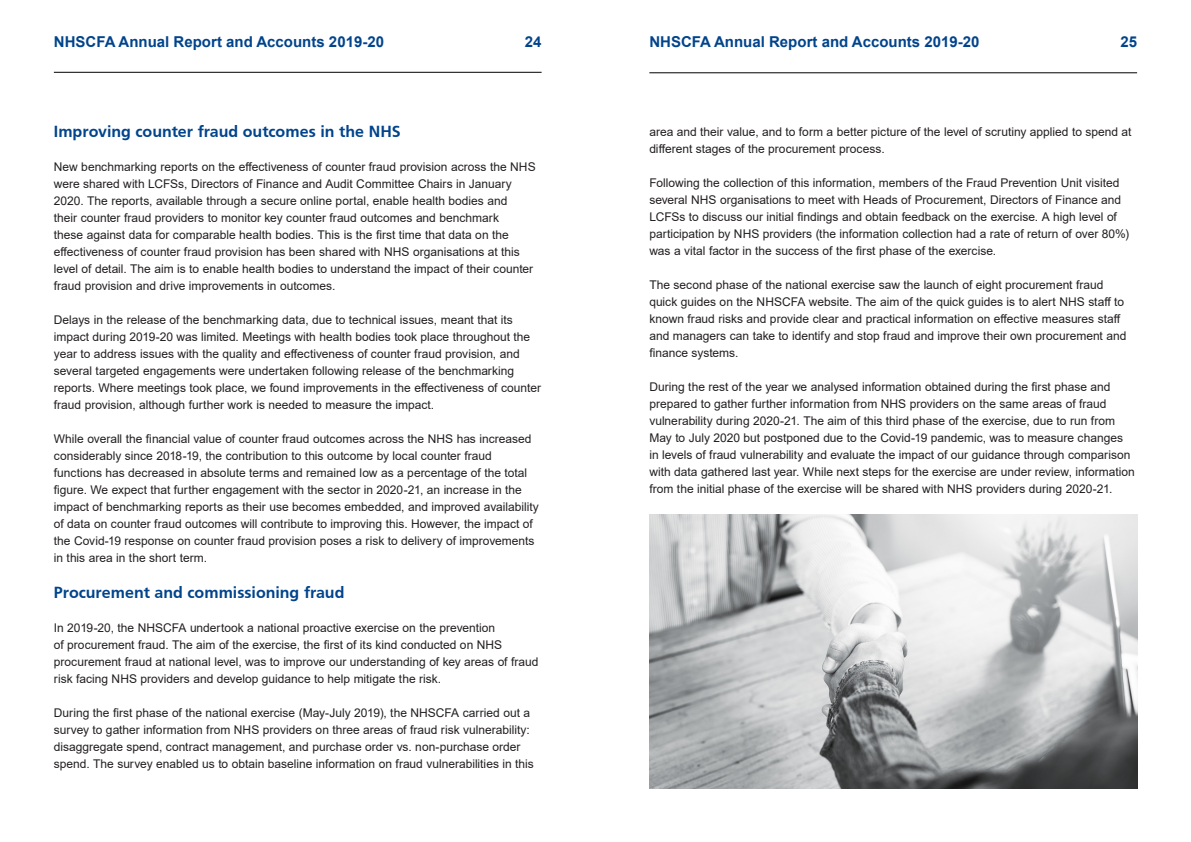
<style>
.page{position:relative;width:1191px;height:842px;background:#fff}
.page>*{position:absolute;margin:0;border:0;box-sizing:border-box;transform-origin:0 0}
.t1{font:700 16px "Frutiger";color:#01448c}
.t2{font:700 15px "Arial";color:#01448c}
.t3{font:12px/17px "Arial";color:#231f20}
</style>
<div class="page">
<hr style="left:54px;top:72px;width:487px;height:1px;background:#000">
<hr style="left:649px;top:72px;width:488px;height:1px;background:#000">
<img style="left:649px;top:514px;width:488px;height:274px">
<p class="t2" style="left:54px;top:31px;width:332px">NHSCFA Annual Report and Accounts 2019-20</p>
<p class="t2" style="left:525px;top:31px;width:18px">24</p>
<p class="t2" style="left:649px;top:31px;width:332px">NHSCFA Annual Report and Accounts 2019-20</p>
<p class="t2" style="left:1120px;top:31px;width:18px">25</p>
<p class="t1" style="left:54px;top:122px;width:348px">Improving counter fraud outcomes in the NHS</p>
<p class="t3" style="left:54px;top:158px;width:483px">New benchmarking reports on the effectiveness of counter fraud provision across the NHS were shared with LCFSs, Directors of Finance and Audit Committee Chairs in January 2020. The reports, available through a secure online portal, enable health bodies and<br>their counter fraud providers to monitor key counter fraud outcomes and benchmark<br>these against data for comparable health bodies. This is the first time that data on the effectiveness of counter fraud provision has been shared with NHS organisations at this level of detail. The aim is to enable health bodies to understand the impact of their counter fraud provision and drive improvements in outcomes.</p>
<p class="t3" style="left:54px;top:311px;width:488px">Delays in the release of the benchmarking data, due to technical issues, meant that its impact during 2019-20 was limited. Meetings with health bodies took place throughout the year to address issues with the quality and effectiveness of counter fraud provision, and several targeted engagements were undertaken following release of the benchmarking reports. Where meetings took place, we found improvements in the effectiveness of counter fraud provision, although further work is needed to measure the impact.</p>
<p class="t3" style="left:54px;top:430px;width:486px">While overall the financial value of counter fraud outcomes across the NHS has increased considerably since 2018-19, the contribution to this outcome by local counter fraud functions has decreased in absolute terms and remained low as a percentage of the total figure. We expect that further engagement with the sector in 2020-21, an increase in the impact of benchmarking reports as their use becomes embedded, and improved availability of data on counter fraud outcomes will contribute to improving this. However, the impact of the Covid-19 response on counter fraud provision poses a risk to delivery of improvements in this area in the short term.</p>
<p class="t1" style="left:54px;top:583px;width:292px">Procurement and commissioning fraud</p>
<p class="t3" style="left:54px;top:619px;width:486px">In 2019-20, the NHSCFA undertook a national proactive exercise on the prevention<br>of procurement fraud. The aim of the exercise, the first of its kind conducted on NHS procurement fraud at national level, was to improve our understanding of key areas of fraud risk facing NHS providers and develop guidance to help mitigate the risk.</p>
<p class="t3" style="left:54px;top:704px;width:481px">During the first phase of the national exercise (May-July 2019), the NHSCFA carried out a survey to gather information from NHS providers on three areas of fraud risk vulnerability: disaggregate spend, contract management, and purchase order vs. non-purchase order spend. The survey enabled us to obtain baseline information on fraud vulnerabilities in this</p>
<p class="t3" style="left:649px;top:123px;width:483px">area and their value, and to form a better picture of the level of scrutiny applied to spend at different stages of the procurement process.</p>
<p class="t3" style="left:649px;top:174px;width:481px">Following the collection of this information, members of the Fraud Prevention Unit visited several NHS organisations to meet with Heads of Procurement, Directors of Finance and LCFSs to discuss our initial findings and obtain feedback on the exercise. A high level of participation by NHS providers (the information collection had a rate of return of over 80%) was a vital factor in the success of the first phase of the exercise.</p>
<p class="t3" style="left:649px;top:276px;width:478px">The second phase of the national exercise saw the launch of eight procurement fraud quick guides on the NHSCFA website. The aim of the quick guides is to alert NHS staff to known fraud risks and provide clear and practical information on effective measures staff and managers can take to identify and stop fraud and improve their own procurement and finance systems.</p>
<p class="t3" style="left:649px;top:378px;width:487px">During the rest of the year we analysed information obtained during the first phase and prepared to gather further information from NHS providers on the same areas of fraud vulnerability during 2020-21. The aim of this third phase of the exercise, due to run from May to July 2020 but postponed due to the Covid-19 pandemic, was to measure changes in levels of fraud vulnerability and evaluate the impact of our guidance through comparison with data gathered last year. While next steps for the exercise are under review, information from the initial phase of the exercise will be shared with NHS providers during 2020-21.</p>
</div>
